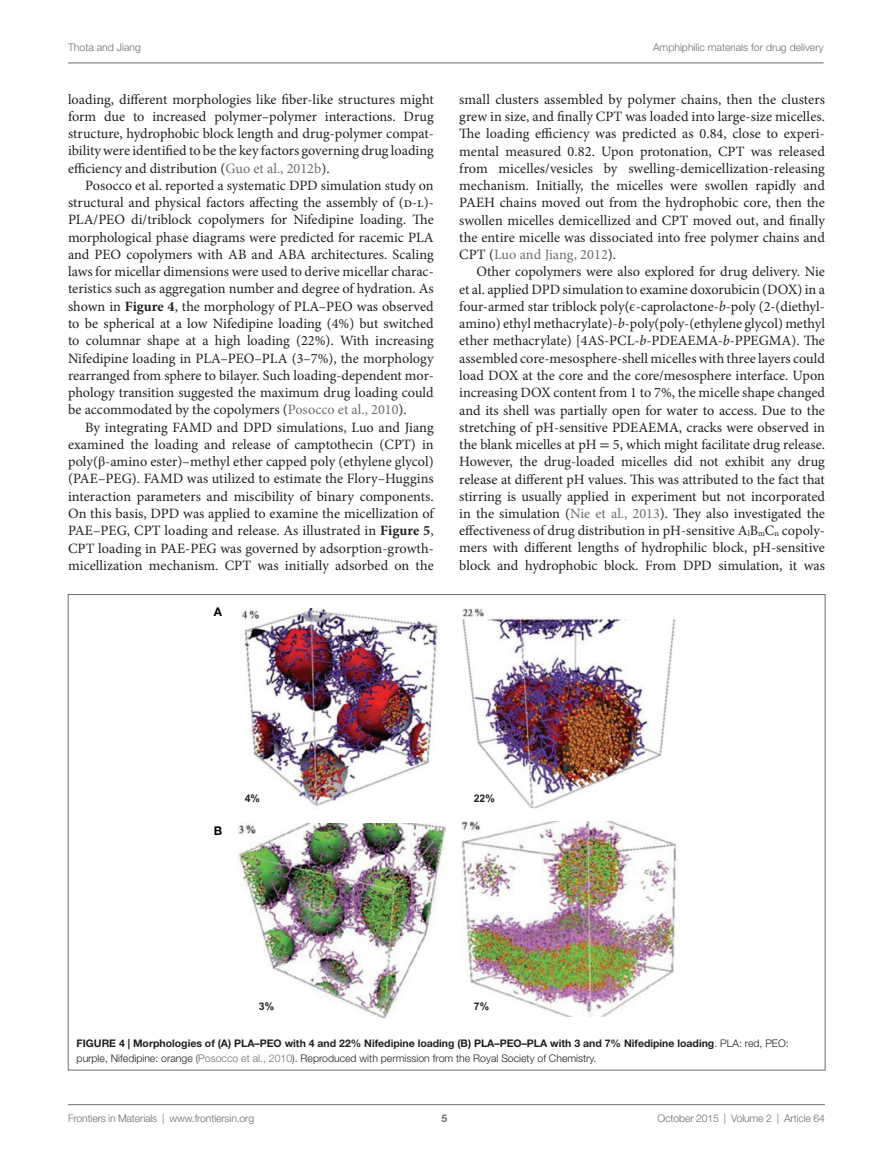
<style>
.page{position:relative;width:893px;height:1170px;background:#fff}
.page>*{position:absolute;margin:0;border:0;box-sizing:border-box;transform-origin:0 0}
.t1{font:14.25px/17.2px "Minion Pro";color:#231f20;text-align:justify}
.t2{font:700 12px "Helvetica Neue LT Std";color:#040503}
.t3{font:700 10.5px/14.2px "Helvetica Neue LT Std";color:#231f20}
.t4{font:300 10.5px "Helvetica Neue LT Std";letter-spacing:-.015em;color:#6c6d70}
.t5{font:700 10.5px "Arial";color:#231f20}
.t6{font:700 10.5px "Helvetica Neue LT Std";color:#6c6d70}
.s1{color:#6c6d70}
.s2{font-weight:700}
.s3{font-family:"STIX General"}
.s4{font-style:italic}
.s5{font-size:8.25px}
.s6{font-weight:300}
.s7{font-weight:300;color:#6c6d70}
</style>
<div class="page">
<img style="left:241px;top:608px;width:197px;height:199px">
<img style="left:462px;top:608px;width:214px;height:201px">
<img style="left:237px;top:823px;width:208px;height:194px">
<img style="left:462px;top:821px;width:214px;height:195px">
<hr style="left:68px;top:1104px;width:757px;height:1px;background:#6c6d70">
<hr style="left:68px;top:63px;width:756px;height:1px;background:#6c6d70">
<p class="t4" style="left:68px;top:41px;width:74px">Thota and Jiang</p>
<p class="t4" style="left:653px;top:41px;width:172px">Amphiphilic materials for drug delivery</p>
<p class="t1" style="left:68px;top:90px;width:367px">loading, different morphologies like fiber-like structures might form due to increased polymer–polymer interactions. Drug structure, hydrophobic block length and drug-polymer compat&shy;ibility were identified to be the key factors governing drug loading efficiency and distribution (<span class="s1">Guo et al., 2012b</span>).</p>
<p class="t1" style="left:68px;top:177px;width:367px;text-indent:17px">Posocco et al. reported a systematic DPD simulation study on structural and physical factors affecting the assembly of (d-l)- PLA/PEO di/triblock copolymers for Nifedipine loading. The morphological phase diagrams were predicted for racemic PLA and PEO copolymers with AB and ABA architectures. Scaling laws for micellar dimensions were used to derive micellar charac&shy;teristics such as aggregation number and degree of hydration. As shown in <span class="s2">Figure 4</span>, the morphology of PLA–PEO was observed to be spherical at a low Nifedipine loading (4%) but switched to columnar shape at a high loading (22%). With increasing Nifedipine loading in PLA–PEO–PLA (3–7%), the morphology rearranged from sphere to bilayer. Such loading-dependent mor&shy;phology transition suggested the maximum drug loading could be accommodated by the copolymers (<span class="s1">Posocco et al., 2010</span>).</p>
<p class="t1" style="left:68px;top:418px;width:367px;text-indent:17px">By integrating FAMD and DPD simulations, Luo and Jiang examined the loading and release of camptothecin (CPT) in poly(<span class="s3">β</span>-amino ester)–methyl ether capped poly (ethylene glycol) (PAE–PEG). FAMD was utilized to estimate the Flory–Huggins interaction parameters and miscibility of binary components.<br>On this basis, DPD was applied to examine the micellization of PAE–PEG, CPT loading and release. As illustrated in <span class="s2">Figure 5</span>, CPT loading in PAE-PEG was governed by adsorption-growth&shy;micellization mechanism. CPT was initially adsorbed on the</p>
<p class="t2" style="left:214px;top:604px;width:10px">A</p>
<p class="t1" style="left:459px;top:91px;width:367px">small clusters assembled by polymer chains, then the clusters grew in size, and finally CPT was loaded into large-size micelles.<br>The loading efficiency was predicted as 0.84, close to experi&shy;mental measured 0.82. Upon protonation, CPT was released from micelles/vesicles by swelling-demicellization-releasing mechanism. Initially, the micelles were swollen rapidly and PAEH chains moved out from the hydrophobic core, then the swollen micelles demicellized and CPT moved out, and finally the entire micelle was dissociated into free polymer chains and CPT (<span class="s1">Luo and Jiang, 2012</span>).</p>
<p class="t1" style="left:459px;top:263px;width:367px;text-indent:17px">Other copolymers were also explored for drug delivery. Nie et al. applied DPD simulation to examine doxorubicin (DOX) in a four-armed star triblock poly(<span class="s3">ϵ</span>-caprolactone-<span class="s4">b</span>-poly (2-(diethyl&shy;amino) ethyl methacrylate)-<span class="s4">b</span>-poly(poly-(ethylene glycol) methyl ether methacrylate) [4AS-PCL-<span class="s4">b</span>-PDEAEMA-<span class="s4">b</span>-PPEGMA). The assembled core-mesosphere-shell micelles with three layers could load DOX at the core and the core/mesosphere interface. Upon increasing DOX content from 1 to 7%, the micelle shape changed and its shell was partially open for water to access. Due to the stretching of pH-sensitive PDEAEMA, cracks were observed in the blank micelles at pH <span class="s3">=</span> 5, which might facilitate drug release.<br>However, the drug-loaded micelles did not exhibit any drug release at different pH values. This was attributed to the fact that stirring is usually applied in experiment but not incorporated in the simulation (<span class="s1">Nie et al., 2013</span>). They also investigated the effectiveness of drug distribution in pH-sensitive A<span class="s5">l</span>B<span class="s5">m</span>C<span class="s5">n</span> copoly&shy;mers with different lengths of hydrophilic block, pH-sensitive block and hydrophobic block. From DPD simulation, it was</p>
<p class="t2" style="left:214px;top:823px;width:10px">B</p>
<p class="t5" style="left:245px;top:791px;width:17px">4%</p>
<p class="t5" style="left:474px;top:791px;width:23px">22%</p>
<p class="t5" style="left:259px;top:999px;width:17px">3%</p>
<p class="t5" style="left:474px;top:999px;width:17px">7%</p>
<p class="t3" style="left:77px;top:1036px;width:714px">FIGURE 4 | Morphologies of (A) PLA–PEO with 4 and 22% Nifedipine loading (B) PLA–PEO–PLA with 3 and 7% Nifedipine loading<span class="s6">. PLA: red, PEO: purple, Nifedipine: orange (</span><span class="s7">Posocco et al., 2010</span><span class="s6">). Reproduced with permission from the Royal Society of Chemistry.</span></p>
<p class="t4" style="left:68px;top:1111px;width:188px">Frontiers in Materials | www.frontiersin.org</p>
<p class="t6" style="left:441px;top:1111px;width:7px">5</p>
<p class="t4" style="left:658px;top:1111px;width:169px">October 2015 | Volume 2 | Article 64</p>
</div>
